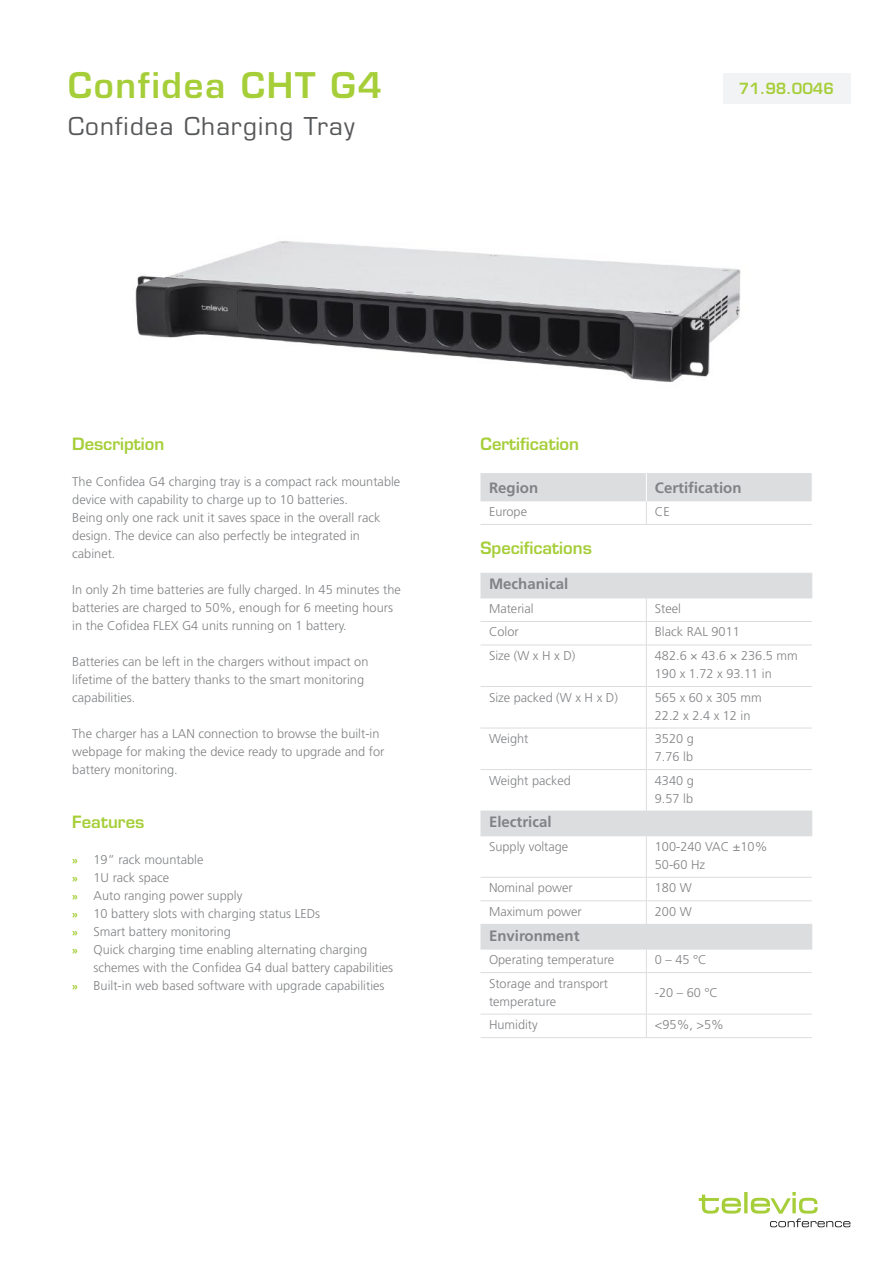
<style>
.page{position:relative;width:893px;height:1263px;background:#fff}
.page>*{position:absolute;margin:0;border:0;box-sizing:border-box;transform-origin:0 0}
.t1{font:600 34.5px "Eurostile LT Std";letter-spacing:.05em;color:#a6ce39}
.t2{font:24px "Eurostile";letter-spacing:.05em;color:#57585a}
.t3{font:600 16.5px "Eurostile LT Std";color:#a6ce39}
.t4{font:700 15px "Frutiger LT Std";color:#808285}
.t5{font:600 15px "Eurostile LT Std";color:#a6ce39}
.t6{font:300 12.75px/18px "Frutiger LT Std";color:#808285}
.s1{font-weight:700;font-size:10.5px;color:#a6ce39}
</style>
<div class="page">
<svg style="left:699px;top:1192px;width:151px;height:35px"></svg>
<img style="left:135px;top:241px;width:606px;height:141px">
<svg style="left:480px;top:473px;width:332px;height:51px"></svg>
<hr style="left:480px;top:524px;width:166px;height:1px;background:#dcdddf">
<hr style="left:646px;top:524px;width:166px;height:1px;background:#dcdddf">
<svg style="left:480px;top:574px;width:332px;height:375px"></svg>
<hr style="left:480px;top:645px;width:166px;height:1px;background:#dcdddf">
<hr style="left:646px;top:645px;width:166px;height:1px;background:#dcdddf">
<hr style="left:480px;top:621px;width:166px;height:1px;background:#dcdddf">
<hr style="left:480px;top:686px;width:166px;height:1px;background:#dcdddf">
<hr style="left:480px;top:728px;width:166px;height:1px;background:#dcdddf">
<hr style="left:480px;top:769px;width:166px;height:1px;background:#dcdddf">
<hr style="left:480px;top:877px;width:166px;height:1px;background:#dcdddf">
<hr style="left:480px;top:900px;width:166px;height:1px;background:#dcdddf">
<hr style="left:480px;top:972px;width:166px;height:1px;background:#dcdddf">
<hr style="left:480px;top:1014px;width:166px;height:1px;background:#dcdddf">
<hr style="left:480px;top:1037px;width:166px;height:1px;background:#dcdddf">
<hr style="left:646px;top:621px;width:166px;height:1px;background:#dcdddf">
<svg style="left:646px;top:599px;width:1px;height:46px"></svg>
<hr style="left:646px;top:645px;width:1px;height:41px;background:#dcdddf">
<hr style="left:646px;top:686px;width:166px;height:1px;background:#dcdddf">
<hr style="left:646px;top:687px;width:1px;height:41px;background:#dcdddf">
<hr style="left:646px;top:728px;width:166px;height:1px;background:#dcdddf">
<hr style="left:646px;top:728px;width:1px;height:41px;background:#dcdddf">
<hr style="left:646px;top:769px;width:166px;height:1px;background:#dcdddf">
<hr style="left:646px;top:770px;width:1px;height:41px;background:#dcdddf">
<hr style="left:646px;top:836px;width:1px;height:41px;background:#dcdddf">
<hr style="left:646px;top:877px;width:166px;height:1px;background:#dcdddf">
<hr style="left:646px;top:900px;width:166px;height:1px;background:#dcdddf">
<svg style="left:646px;top:878px;width:1px;height:46px"></svg>
<svg style="left:646px;top:950px;width:1px;height:22px"></svg>
<hr style="left:646px;top:972px;width:166px;height:1px;background:#dcdddf">
<hr style="left:646px;top:973px;width:1px;height:41px;background:#dcdddf">
<hr style="left:646px;top:1014px;width:166px;height:1px;background:#dcdddf">
<svg style="left:646px;top:1015px;width:1px;height:22px"></svg>
<hr style="left:646px;top:1037px;width:166px;height:1px;background:#dcdddf">
<hr style="left:480px;top:811px;width:166px;height:1px;background:#dcdddf">
<hr style="left:646px;top:811px;width:166px;height:1px;background:#dcdddf">
<svg style="left:811px;top:812px;width:1px;height:23px"></svg>
<hr style="left:480px;top:835px;width:166px;height:1px;background:#dcdddf">
<hr style="left:646px;top:835px;width:166px;height:1px;background:#dcdddf">
<hr style="left:480px;top:924px;width:166px;height:1px;background:#dcdddf">
<hr style="left:646px;top:924px;width:166px;height:1px;background:#dcdddf">
<svg style="left:811px;top:925px;width:1px;height:24px"></svg>
<hr style="left:480px;top:949px;width:166px;height:1px;background:#dcdddf">
<hr style="left:646px;top:949px;width:166px;height:1px;background:#dcdddf">
<hr style="left:480px;top:573px;width:166px;height:1px;background:#dcdddf">
<hr style="left:646px;top:573px;width:166px;height:1px;background:#dcdddf">
<svg style="left:811px;top:574px;width:1px;height:24px"></svg>
<hr style="left:480px;top:598px;width:166px;height:1px;background:#dcdddf">
<hr style="left:646px;top:598px;width:166px;height:1px;background:#dcdddf">
<div style="left:722px;top:73px;width:128px;height:30px;background:#f2f3f4"></div>
<h1 class="t1" style="left:68px;top:64px;width:315px">Confidea CHT G4</h1>
<h2 class="t2" style="left:68px;top:112px;width:288px">Confidea Charging Tray</h2>
<p class="t5" style="left:739px;top:79px;width:97px">71.98.0046</p>
<p class="t3" style="left:72px;top:434px;width:94px">Description</p>
<p class="t6" style="left:72px;top:473px;width:330px">The Confidea G4 charging tray is a compact rack mountable device with capability to charge up to 10 batteries.<br>Being only one rack unit it saves space in the overall rack design. The device can also perfectly be integrated in cabinet.</p>
<p class="t6" style="left:72px;top:581px;width:330px">In only 2h time batteries are fully charged. In 45 minutes the batteries are charged to 50%, enough for 6 meeting hours in the Cofidea FLEX G4 units running on 1 battery.</p>
<p class="t6" style="left:72px;top:653px;width:298px">Batteries can be left in the chargers without impact on lifetime of the battery thanks to the smart monitoring capabilities.</p>
<p class="t6" style="left:72px;top:725px;width:314px">The charger has a LAN connection to browse the built-in webpage for making the device ready to upgrade and for battery monitoring.</p>
<p class="t3" style="left:72px;top:812px;width:74px">Features</p>
<p class="t6" style="left:72px;top:851px;width:133px"><span class="s1">»</span> 19” rack mountable</p>
<p class="t6" style="left:72px;top:869px;width:99px"><span class="s1">»</span> 1U rack space</p>
<p class="t6" style="left:72px;top:887px;width:172px"><span class="s1">»</span> Auto ranging power supply</p>
<p class="t6" style="left:72px;top:905px;width:249px"><span class="s1">»</span> 10 battery slots with charging status LEDs</p>
<p class="t6" style="left:72px;top:923px;width:160px"><span class="s1">»</span> Smart battery monitoring</p>
<p class="t6" style="left:72px;top:941px;width:296px"><span class="s1">»</span> Quick charging time enabling alternating charging</p>
<p class="t6" style="left:94px;top:959px;width:301px">schemes with the Confidea G4 dual battery capabilities</p>
<p class="t6" style="left:72px;top:977px;width:314px"><span class="s1">»</span> Built-in web based software with upgrade capabilities</p>
<p class="t3" style="left:480px;top:434px;width:100px">Certification</p>
<p class="t4" style="left:489px;top:479px;width:51px">Region</p>
<p class="t4" style="left:655px;top:479px;width:88px">Certification</p>
<p class="t6" style="left:489px;top:503px;width:40px">Europe</p>
<p class="t6" style="left:655px;top:503px;width:16px">CE</p>
<p class="t3" style="left:480px;top:538px;width:113px">Specifications</p>
<p class="t4" style="left:489px;top:575px;width:81px">Mechanical</p>
<p class="t6" style="left:489px;top:600px;width:46px">Material</p>
<p class="t6" style="left:655px;top:600px;width:28px">Steel</p>
<p class="t6" style="left:489px;top:623px;width:31px">Color</p>
<p class="t6" style="left:655px;top:623px;width:87px">Black RAL 9011</p>
<p class="t6" style="left:489px;top:647px;width:88px">Size (W x H x D)</p>
<p class="t6" style="left:655px;top:647px;width:144px">482.6 × 43.6 × 236.5 mm<br>190 x 1.72 x 93.11 in</p>
<p class="t6" style="left:489px;top:688px;width:130px">Size packed (W x H x D)</p>
<p class="t6" style="left:655px;top:688px;width:108px">565 x 60 x 305 mm<br>22.2 x 2.4 x 12 in</p>
<p class="t6" style="left:489px;top:730px;width:41px">Weight</p>
<p class="t6" style="left:655px;top:730px;width:40px">3520 g<br>7.76 lb</p>
<p class="t6" style="left:489px;top:771px;width:83px">Weight packed</p>
<p class="t6" style="left:655px;top:771px;width:40px">4340 g<br>9.57 lb</p>
<p class="t4" style="left:489px;top:813px;width:64px">Electrical</p>
<p class="t6" style="left:489px;top:837px;width:81px">Supply voltage</p>
<p class="t6" style="left:655px;top:837px;width:114px">100-240 VAC ±10%<br>50-60 Hz</p>
<p class="t6" style="left:489px;top:879px;width:85px">Nominal power</p>
<p class="t6" style="left:655px;top:879px;width:38px">180 W</p>
<p class="t6" style="left:489px;top:903px;width:94px">Maximum power</p>
<p class="t6" style="left:655px;top:903px;width:38px">200 W</p>
<p class="t4" style="left:489px;top:926px;width:92px">Environment</p>
<p class="t6" style="left:489px;top:951px;width:127px">Operating temperature</p>
<p class="t6" style="left:655px;top:951px;width:53px">0 – 45 °C</p>
<p class="t6" style="left:489px;top:974px;width:121px">Storage and transport temperature</p>
<p class="t6" style="left:655px;top:983px;width:65px">-20 – 60 °C</p>
<p class="t6" style="left:489px;top:1016px;width:50px">Humidity</p>
<p class="t6" style="left:655px;top:1016px;width:71px">&lt;95%, &gt;5%</p>
</div>
